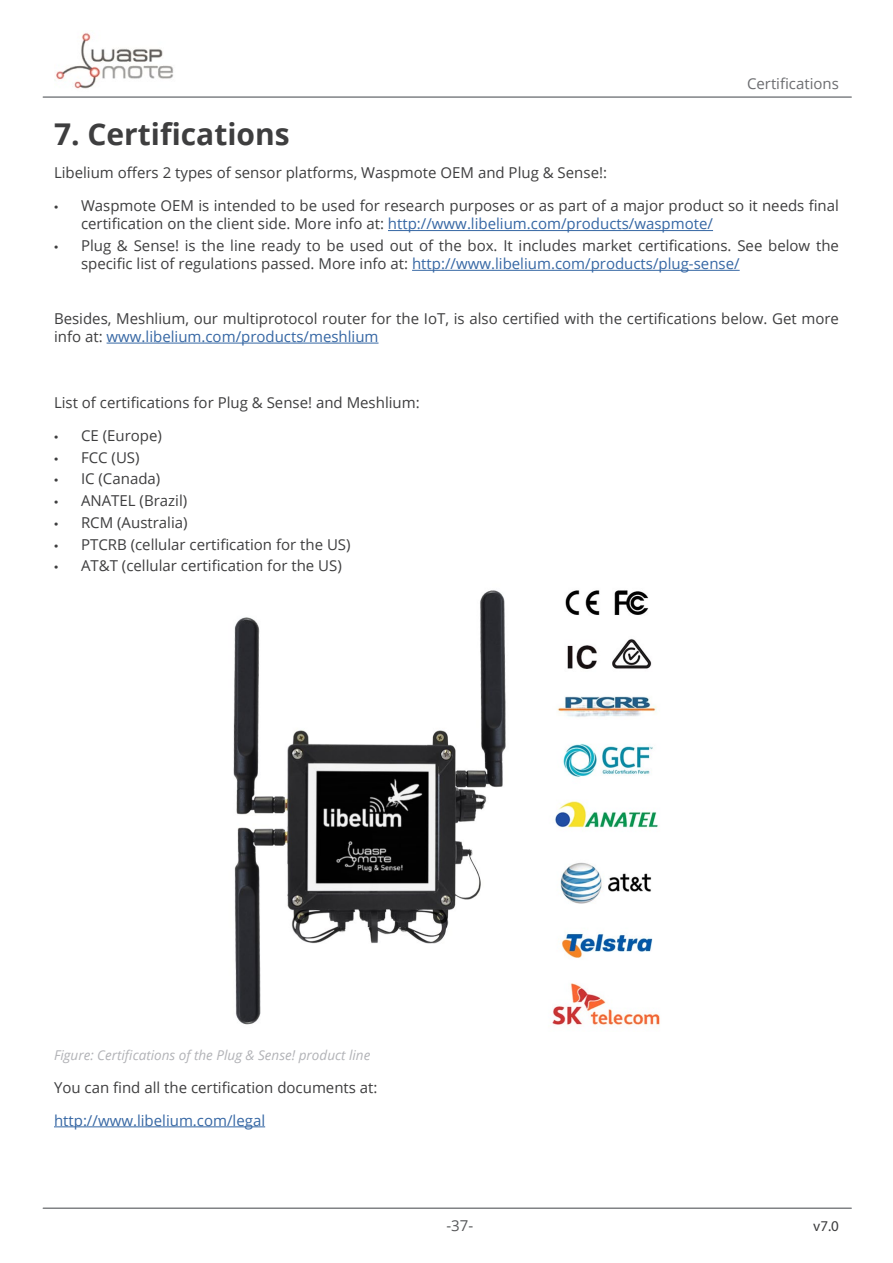
<style>
.page{position:relative;width:893px;height:1263px;background:#fff}
.page>*{position:absolute;margin:0;border:0;box-sizing:border-box;transform-origin:0 0}
.t1{font:700 30px "Open Sans";color:#3e3e3f}
.t2{font:15px/18px "Open Sans";color:#3e3e3f}
.t3{font:15px "Open Sans";color:#3667a4}
.t4{font:15px "Open Sans";color:#6c6d70}
.t5{font:15px "Open Sans";color:#57585a}
.t6{font:15px "Myriad Pro";color:#3e3e3f}
.Ilustración{font:italic 13.5px "Open Sans";color:#b2b3b7}
.s1{font-family:"Myriad Pro"}
.s2{color:#3667a4}
</style>
<div class="page">
<hr style="left:43px;top:96px;width:808px;height:2px;background:#808285">
<hr style="left:43px;top:1207px;width:808px;height:2px;background:#808285">
<img style="left:54px;top:32px;width:120px;height:57px">
<hr style="left:388px;top:230px;width:325px;height:1px;background:#3667a4">
<hr style="left:412px;top:270px;width:328px;height:1px;background:#3667a4">
<hr style="left:107px;top:343px;width:272px;height:1px;background:#3667a4">
<hr style="left:54px;top:1126px;width:211px;height:1px;background:#3667a4">
<img style="left:233px;top:590px;width:427px;height:436px">
<p class="t4" style="left:747px;top:73px;width:93px">Certifications</p>
<p class="t1" style="left:54px;top:113px;width:237px">7. Certifications</p>
<p class="t2" style="left:54px;top:164px;width:555px">Libelium offers 2 types of sensor platforms, Waspmote OEM and Plug &amp; Sense!:</p>
<p class="t2" style="left:81px;top:197px;width:759px;text-indent:-27px"><span class="s1">•</span> Waspmote OEM is intended to be used for research purposes or as part of a major product so it needs final certification on the client side. More info at: <span class="s2">http://www.libelium.com/products/waspmote/</span></p>
<p class="t2" style="left:81px;top:236px;width:759px;text-indent:-27px"><span class="s1">•</span> Plug &amp; Sense! is the line ready to be used out of the box. It includes market certifications. See below the specific list of regulations passed. More info at: <span class="s2">http://www.libelium.com/products/plug-sense/</span></p>
<p class="t2" style="left:54px;top:309px;width:786px">Besides, Meshlium, our multiprotocol router for the IoT, is also certified with the certifications below. Get more info at: <span class="s2">www.libelium.com/products/meshlium</span></p>
<p class="t2" style="left:54px;top:393px;width:367px">List of certifications for Plug &amp; Sense! and Meshlium:</p>
<p class="t2" style="left:54px;top:426px;width:109px"><span class="s1">•</span> CE (Europe)</p>
<p class="t2" style="left:54px;top:448px;width:87px"><span class="s1">•</span> FCC (US)</p>
<p class="t2" style="left:54px;top:470px;width:108px"><span class="s1">•</span> IC (Canada)</p>
<p class="t2" style="left:54px;top:491px;width:135px"><span class="s1">•</span> ANATEL (Brazil)</p>
<p class="t2" style="left:54px;top:513px;width:135px"><span class="s1">•</span> RCM (Australia)</p>
<p class="t2" style="left:54px;top:535px;width:298px"><span class="s1">•</span> PTCRB (cellular certification for the US)</p>
<p class="t2" style="left:54px;top:557px;width:289px"><span class="s1">•</span> AT&amp;T (cellular certification for the US)</p>
<p class="Ilustración" style="left:54px;top:1045px;width:318px">Figure: Certifications of the Plug &amp; Sense! product line</p>
<p class="t2" style="left:54px;top:1078px;width:325px">You can find all the certification documents at:</p>
<p class="t3" style="left:54px;top:1110px;width:213px">http://www.libelium.com/legal</p>
<p class="t5" style="left:446px;top:1215px;width:28px">-37-</p>
<p class="t6" style="left:813px;top:1217px;width:27px">v7.0</p>
</div>
